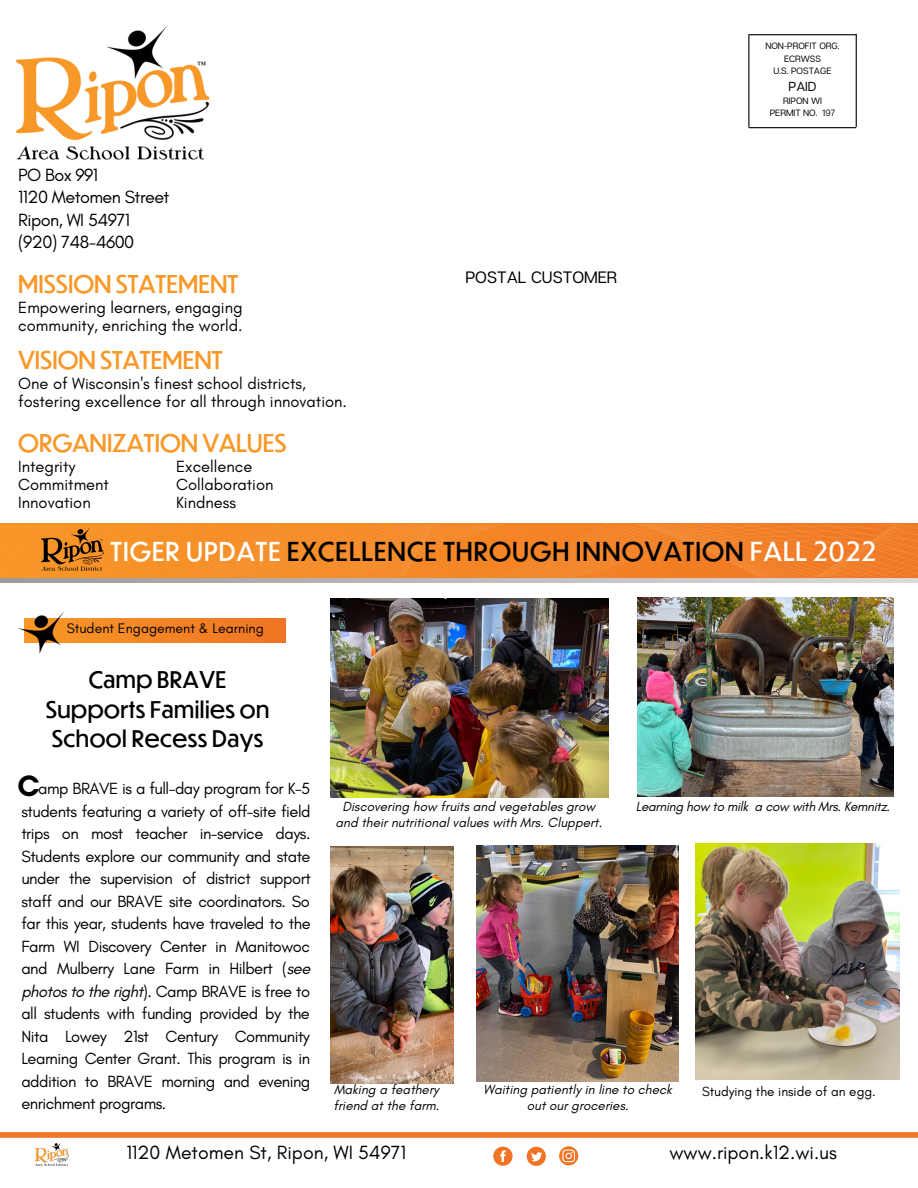
<style>
.page{position:relative;width:918px;height:1188px;background:#fff}
.page>*{position:absolute;margin:0;border:0;box-sizing:border-box;transform-origin:0 0}
.t1{font:25.5px "Dunbar Tall";letter-spacing:.04em;color:#000}
.t2{font:24px "Dunbar Tall";color:#f89828}
.t3{font:22.5px/29.2px "Dunbar Tall";letter-spacing:.02em;color:#000;text-align:center}
.t4{font:19.5px "Glacial Indifference";color:#000}
.t5{font:18px/22.5px "Glacial Indifference";letter-spacing:-.03em;color:#000}
.t6{font:16.5px/22.5px "Glacial Indifference";color:#000}
.t7{font:16.5px "Articulat CF";color:#000}
.t8{font:14.1px "Glacial Indifference";color:#000}
.t9{font:italic 13.5px/15.8px "Glacial Indifference";color:#000;text-align:center}
.t10{font:italic 13.5px "Glacial Indifference";letter-spacing:-.025em;color:#000}
.t11{font:13.5px "Glacial Indifference";color:#000}
.t12{font:13.05px "Articulat CF";color:#000}
.t13{font:9.15px/12.1px "Articulat CF";color:#000;text-align:center}
.s1{color:#fff}
.s2{font-weight:700;font-size:30px}
.s3{font-style:italic}
</style>
<div class="page">
<div style="left:0;top:534px;width:918px;height:48px;background:linear-gradient(to right,#9b9b9b,#dddada)"></div>
<svg style="left:0;top:523px;width:918px;height:2px;background:#f48727"></svg>
<svg style="left:0;top:525px;width:918px;height:52px;background:#f3882a"></svg>
<img style="left:40px;top:526px;width:64px;height:48px">
<img style="left:15px;top:25px;width:195px;height:135px">
<div style="left:0;top:1132px;width:918px;height:6px;background:#f07423"></div>
<hr style="left:749px;top:34px;width:107px;height:1px;background:#000">
<hr style="left:749px;top:127px;width:107px;height:1px;background:#000">
<hr style="left:856px;top:34px;width:1px;height:93px;background:#000">
<hr style="left:748px;top:35px;width:1px;height:92px;background:#000">
<svg style="left:527px;top:1147px;width:19px;height:19px"></svg>
<img style="left:35px;top:1143px;width:34px;height:23px">
<svg style="left:493px;top:1147px;width:20px;height:19px"></svg>
<svg style="left:559px;top:1146px;width:19px;height:19px"></svg>
<svg style="left:66px;top:618px;width:219px;height:25px;background:#f38325"></svg>
<img style="left:18px;top:611px;width:48px;height:43px">
<img style="left:476px;top:846px;width:203px;height:235px">
<img style="left:637px;top:598px;width:257px;height:199px">
<img style="left:696px;top:844px;width:203px;height:236px">
<img style="left:330px;top:847px;width:124px;height:236px">
<img style="left:330px;top:599px;width:278px;height:199px">
<p class="t5" style="left:18px;top:163px;width:153px">PO Box 991<br>1120 Metomen Street<br>Ripon, WI 54971 (920) 748-4600</p>
<h2 class="t2" style="left:18px;top:267px;width:222px">MISSION STATEMENT</h2>
<p class="t6" style="left:18px;top:298px;width:226px;line-height:18px">Empowering learners, engaging community, enriching the world.</p>
<h2 class="t2" style="left:18px;top:343px;width:206px">VISION STATEMENT</h2>
<p class="t6" style="left:18px;top:375px;width:330px;line-height:18px">One of Wisconsin's finest school districts, fostering excellence for all through innovation.</p>
<h2 class="t2" style="left:18px;top:426px;width:270px">ORGANIZATION VALUES</h2>
<p class="t6" style="left:176px;top:457px;width:99px;line-height:18px">Excellence<br>Collaboration<br>Kindness</p>
<p class="t6" style="left:18px;top:457px;width:92px;line-height:18px">Integrity<br>Commitment<br>Innovation</p>
<p class="t7" style="left:466px;top:267px;width:153px">POSTAL CUSTOMER</p>
<p class="t13" style="left:765px;top:40px;width:76px">NON-PROFIT ORG.<br>ECRWSS<br>U.S. POSTAGE</p>
<p class="t12" style="left:789px;top:78px;width:29px">PAID</p>
<p class="t13" style="left:770px;top:95px;width:67px">RIPON WI<br>PERMIT NO. 197</p>
<h1 class="t1" style="left:111px;top:534px;width:767px"><span class="s1">TIGER UPDATE</span> EXCELLENCE THROUGH INNOVATION <span class="s1">FALL 2022</span></h1>
<p class="t8" style="left:67px;top:620px;width:199px">Student Engagement &amp; Learning</p>
<h3 class="t3" style="left:46px;top:664px;width:225px">Camp BRAVE<br>Supports Families on<br>School Recess Days</h3>
<p class="t6" style="left:18px;top:777px;width:295px;text-align:justify"><span class="s2">C</span>amp BRAVE is a full-day program for K-5 students featuring a variety of off-site field trips on most teacher in-service days.<br>Students explore our community and state under the supervision of district support staff and our BRAVE site coordinators. So far this year, students have traveled to the Farm WI Discovery Center in Manitowoc and Mulberry Lane Farm in Hilbert (<span class="s3">see photos to the right</span>). Camp BRAVE is free to all students with funding provided by the Nita Lowey 21st Century Community Learning Center Grant. This program is in addition to BRAVE morning and evening enrichment programs.</p>
<p class="t9" style="left:336px;top:798px;width:268px">Discovering how fruits and vegetables grow and their nutritional values with Mrs. Cluppert.</p>
<p class="t10" style="left:636px;top:798px;width:256px">Learning how to milk a cow with Mrs. Kemnitz.</p>
<p class="t9" style="left:334px;top:1081px;width:106px">Making a feathery</p>
<p class="t11" style="left:702px;top:1083px;width:175px">Studying the inside of an egg.</p>
<p class="t9" style="left:334px;top:1097px;width:107px">friend at the farm.</p>
<p class="t9" style="left:484px;top:1081px;width:190px">Waiting patiently in line to check out our groceries.</p>
<p class="t4" style="left:126px;top:1140px;width:281px">1120 Metomen St, Ripon, WI 54971</p>
<p class="t4" style="left:669px;top:1140px;width:169px">www.ripon.k12.wi.us</p>
</div>
